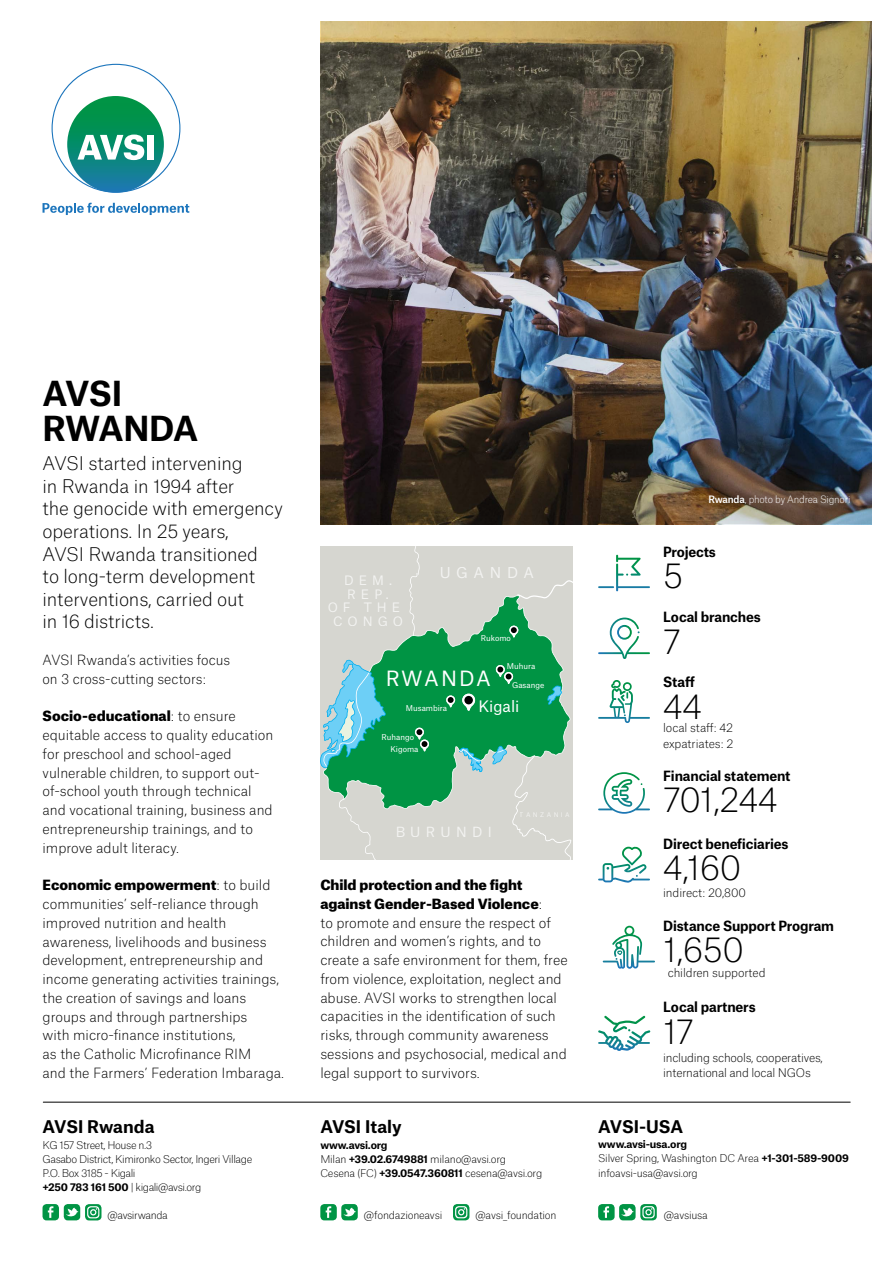
<style>
.page{position:relative;width:893px;height:1263px;background:#fff}
.page>*{position:absolute;margin:0;border:0;box-sizing:border-box;transform-origin:0 0}
.t1{font:100 33px "Atlas Grotesk";letter-spacing:-.015em;color:#000}
.t2{font:700 33px/34.5px "Atlas Grotesk";letter-spacing:-.03em;color:#000}
.t3{font:20.1px "Atlas Grotesk";letter-spacing:.085em;color:#fff}
.t4{font:100 18px/22.5px "Atlas Grotesk";letter-spacing:-.01em;color:#000}
.t5{font:700 16.8px "Atlas Grotesk";letter-spacing:-.005em;color:#000}
.t6{font:15.15px "Atlas Grotesk";color:#fff}
.t7{font:14.4px "Atlas Grotesk";letter-spacing:.4em;color:#fff}
.t8{font:100 13.5px/18.8px "Atlas Grotesk";color:#000}
.t9{font:700 13.5px "Atlas Grotesk";letter-spacing:-.01em;color:#000}
.t10{font:13.35px "Atlas Grotesk";letter-spacing:.4em;color:#fff}
.t11{font:12.45px/13.4px "Atlas Grotesk";letter-spacing:.4em;color:#fff;text-align:center}
.t12{font:100 11.55px/15.3px "Atlas Grotesk";letter-spacing:-.015em;color:#000}
.t13{font:100 10.35px/14.1px "Atlas Grotesk";letter-spacing:-.025em;color:#000}
.t14{font:100 9.75px "Atlas Grotesk";letter-spacing:-.02em;color:#fff}
.t15{font:7.65px/11.4px "Atlas Grotesk";color:#fff}
.s1{font-weight:900}
.s2{font-weight:700}
.s3{font-weight:500}
</style>
<div class="page">
<img style="left:321px;top:21px;width:551px;height:503px">
<svg style="left:453px;top:1204px;width:16px;height:16px"></svg>
<svg style="left:455px;top:1206px;width:12px;height:12px"></svg>
<svg style="left:456px;top:1207px;width:10px;height:10px"></svg>
<svg style="left:85px;top:1204px;width:16px;height:16px"></svg>
<svg style="left:87px;top:1206px;width:12px;height:12px"></svg>
<svg style="left:88px;top:1207px;width:10px;height:10px"></svg>
<div style="left:341px;top:1204px;width:17px;height:16px;background:#009444;border-radius:4px"></div>
<svg style="left:343px;top:1207px;width:13px;height:10px"></svg>
<div style="left:64px;top:1204px;width:16px;height:16px;background:#009444;border-radius:4px"></div>
<svg style="left:66px;top:1207px;width:12px;height:10px"></svg>
<div style="left:320px;top:1204px;width:17px;height:16px;background:#009444;border-radius:4px"></div>
<svg style="left:326px;top:1206px;width:5px;height:12px"></svg>
<div style="left:619px;top:1204px;width:17px;height:16px;background:#009444;border-radius:4px"></div>
<svg style="left:621px;top:1207px;width:13px;height:10px"></svg>
<div style="left:598px;top:1204px;width:17px;height:16px;background:#009444;border-radius:4px"></div>
<svg style="left:603px;top:1206px;width:6px;height:12px"></svg>
<svg style="left:640px;top:1204px;width:17px;height:16px"></svg>
<svg style="left:642px;top:1206px;width:13px;height:12px"></svg>
<svg style="left:644px;top:1207px;width:9px;height:10px"></svg>
<div style="left:320px;top:546px;width:253px;height:313px;background:#d6d6d0"></div>
<svg style="left:323px;top:595px;width:248px;height:214px;fill:#009444"></svg>
<svg style="left:320px;top:660px;width:66px;height:109px"></svg>
<svg style="left:517px;top:580px;width:56px;height:19px"></svg>
<svg style="left:409px;top:546px;width:13px;height:90px"></svg>
<svg style="left:339px;top:798px;width:58px;height:61px"></svg>
<svg style="left:492px;top:745px;width:79px;height:114px"></svg>
<svg style="left:547px;top:685px;width:15px;height:19px"></svg>
<svg style="left:509px;top:625px;width:10px;height:14px"></svg>
<div style="left:510px;top:626px;width:8px;height:8px;background:#000;border-radius:50%"></div>
<div style="left:509px;top:626px;width:9px;height:9px;border:2px solid #fff;border-radius:50%"></div>
<svg style="left:414px;top:727px;width:16px;height:26px"></svg>
<div style="left:421px;top:740px;width:7px;height:8px;background:#000;border-radius:50%"></div>
<div style="left:420px;top:739px;width:9px;height:9px;border:2px solid #fff;border-radius:50%"></div>
<svg style="left:495px;top:664px;width:19px;height:21px"></svg>
<div style="left:505px;top:673px;width:7px;height:7px;background:#000;border-radius:50%"></div>
<div style="left:504px;top:672px;width:9px;height:9px;border:2px solid #fff;border-radius:50%"></div>
<svg style="left:445px;top:693px;width:31px;height:19px"></svg>
<div style="left:447px;top:696px;width:7px;height:8px;background:#000;border-radius:50%"></div>
<div style="left:446px;top:695px;width:9px;height:9px;border:2px solid #fff;border-radius:50%"></div>
<div style="left:43px;top:1204px;width:16px;height:16px;background:#009444;border-radius:4px"></div>
<svg style="left:48px;top:1206px;width:5px;height:12px"></svg>
<hr style="left:43px;top:1102px;width:807px;height:1px;background:#000">
<svg style="left:52px;top:64px;width:128px;height:129px"></svg>
<div style="left:147px;top:135px;width:7px;height:25px;background:#fff"></div>
<svg style="left:43px;top:203px;width:146px;height:12px"></svg>
<svg style="left:598px;top:555px;width:52px;height:36px"></svg>
<svg style="left:603px;top:926px;width:52px;height:43px"></svg>
<svg style="left:598px;top:846px;width:52px;height:37px"></svg>
<svg style="left:598px;top:1016px;width:52px;height:35px"></svg>
<svg style="left:598px;top:680px;width:52px;height:43px"></svg>
<svg style="left:598px;top:617px;width:52px;height:42px"></svg>
<svg style="left:598px;top:772px;width:52px;height:42px"></svg>
<h1 class="t2" style="left:43px;top:373px;width:157px">AVSI<br>RWANDA</h1>
<h3 class="t4" style="left:43px;top:451px;width:242px">AVSI started intervening<br>in Rwanda in 1994 after<br>the genocide with emergency operations. In 25 years,<br>AVSI Rwanda transitioned<br>to long-term development interventions, carried out<br>in 16 districts.</h3>
<p class="t8" style="left:43px;top:649px;width:189px">AVSI Rwanda’s activities focus on 3 cross-cutting sectors:</p>
<p class="t8" style="left:43px;top:706px;width:232px"><span class="s1">Socio-educational</span>: to ensure equitable access to quality education for preschool and school-aged vulnerable children, to support out&shy;of-school youth through technical and vocational training, business and entrepreneurship trainings, and to improve adult literacy.</p>
<p class="t8" style="left:43px;top:874px;width:243px"><span class="s1">Economic empowerment</span>: to build communities’ self-reliance through improved nutrition and health awareness, livelihoods and business development, entrepreneurship and income generating activities trainings, the creation of savings and loans groups and through partnerships<br>with micro-finance institutions,<br>as the Catholic Microfinance RIM<br>and the Farmers’ Federation Imbaraga.</p>
<p class="t5" style="left:43px;top:1113px;width:113px">AVSI Rwanda</p>
<p class="t13" style="left:43px;top:1137px;width:211px">KG 157 Street, House n.3<br>Gasabo District, Kimironko Sector, Ingeri Village<br>P.O. Box 3185 - Kigali<br><span class="s2">+250 783 161 500</span> | kigali@avsi.org</p>
<p class="t11" style="left:327px;top:572px;width:77px">DEM.<br>REP.<br>OF THE<br>CONGO</p>
<p class="t7" style="left:439px;top:561px;width:96px">UGANDA</p>
<p class="t15" style="left:481px;top:631px;width:31px">Rukomo</p>
<p class="t15" style="left:507px;top:659px;width:30px">Muhura</p>
<h2 class="t3" style="left:386px;top:662px;width:107px">RWANDA</h2>
<p class="t15" style="left:512px;top:678px;width:34px">Gasange</p>
<p class="t15" style="left:406px;top:702px;width:43px">Musambira</p>
<p class="t15" style="left:390px;top:731px;width:30px;text-indent:-9px">Ruhango<br>Kigoma</p>
<p class="t6" style="left:478px;top:694px;width:43px">Kigali</p>
<p class="t10" style="left:395px;top:821px;width:98px">BURUNDI</p>
<p class="t8" style="left:320px;top:874px;width:249px"><span class="s1">Child protection and the fight against Gender-Based Violence</span>:<br>to promote and ensure the respect of children and women’s rights, and to create a safe environment for them, free from violence, exploitation, neglect and abuse. AVSI works to strengthen local capacities in the identification of such risks, through community awareness sessions and psychosocial, medical and legal support to survivors.</p>
<p class="t5" style="left:320px;top:1113px;width:83px">AVSI Italy</p>
<p class="t13" style="left:320px;top:1137px;width:223px"><span class="s2">www.avsi.org<br></span>Milan <span class="s2">+39.02.6749881</span> milano@avsi.org<br>Cesena (FC) <span class="s2">+39.0547.360811</span> cesena@avsi.org</p>
<p class="t13" style="left:108px;top:1207px;width:62px">@avsirwanda</p>
<p class="t13" style="left:364px;top:1207px;width:80px">@fondazioneavsi</p>
<p class="t13" style="left:476px;top:1207px;width:82px">@avsi_foundation</p>
<p class="t14" style="left:708px;top:492px;width:144px"><span class="s3">Rwanda</span>, photo by Andrea Signori</p>
<p class="t9" style="left:663px;top:541px;width:54px">Projects</p>
<h1 class="t1" style="left:663px;top:550px;width:22px">5</h1>
<p class="t9" style="left:663px;top:606px;width:99px">Local branches</p>
<h1 class="t1" style="left:663px;top:616px;width:19px">7</h1>
<p class="t9" style="left:663px;top:671px;width:33px">Staff</p>
<h1 class="t1" style="left:663px;top:681px;width:40px">44</h1>
<p class="t12" style="left:663px;top:719px;width:72px">local staff: 42 expatriates: 2</p>
<p class="t9" style="left:663px;top:764px;width:129px">Financial statement</p>
<h1 class="t1" style="left:663px;top:774px;width:116px">701,244</h1>
<p class="t9" style="left:663px;top:833px;width:127px">Direct beneficiaries</p>
<h1 class="t1" style="left:663px;top:842px;width:80px">4,160</h1>
<p class="t9" style="left:663px;top:914px;width:172px">Distance Support Program</p>
<h1 class="t1" style="left:663px;top:924px;width:82px">1,650</h1>
<p class="t9" style="left:663px;top:996px;width:94px">Local partners</p>
<h1 class="t1" style="left:663px;top:1006px;width:32px">17</h1>
<p class="t12" style="left:663px;top:884px;width:84px">indirect: 20,800</p>
<p class="t12" style="left:668px;top:964px;width:99px">children supported</p>
<p class="t12" style="left:663px;top:1048px;width:161px">including schools, cooperatives, international and local NGOs</p>
<p class="t5" style="left:598px;top:1113px;width:86px">AVSI-USA</p>
<p class="t13" style="left:598px;top:1136px;width:252px"><span class="s2">www.avsi-usa.org<br></span>Silver Spring, Washington DC Area <span class="s2">+1-301-589-9009 </span>infoavsi-usa@avsi.org</p>
<p class="t13" style="left:664px;top:1207px;width:46px">@avsiusa</p>
</div>
